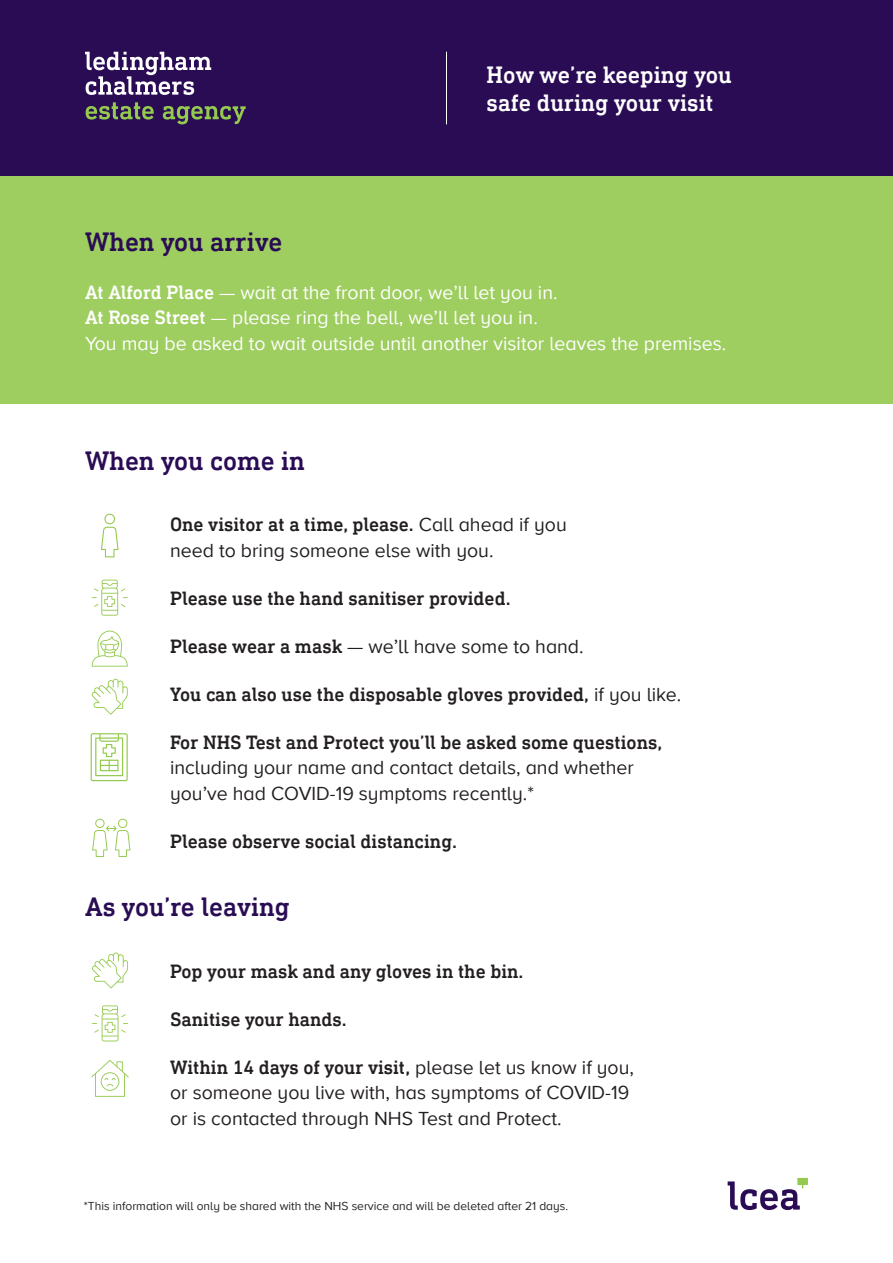
<style>
.page{position:relative;width:893px;height:1263px;background:#fff}
.page>*{position:absolute;margin:0;border:0;box-sizing:border-box;transform-origin:0 0}
.t1{font:500 27px "DIN Next Slab Pro";color:#2a0c54}
.t2{font:500 24px/28.8px "DIN Next Slab Pro";color:#fff}
.t3{font:500 19.5px "DIN Next Slab Pro";color:#231f20}
.t4{font:19.5px/25.5px "Proxima Nova A";color:#231f20}
.t5{font:19.5px/25.5px "Proxima Nova A";color:#fff}
.t6{font:12px "Proxima Nova A";color:#231f20}
.s1{font-family:"DIN Next Slab Pro";font-weight:500}
.s2{font-family:"Proxima Nova A";font-weight:400}
</style>
<div class="page">
<div style="left:0;top:0;width:893px;height:176px;background:#2a0c54"></div>
<svg style="left:728px;top:1178px;width:80px;height:32px"></svg>
<svg style="left:101px;top:514px;width:18px;height:43px"></svg>
<svg style="left:92px;top:580px;width:36px;height:36px"></svg>
<svg style="left:92px;top:631px;width:36px;height:36px"></svg>
<svg style="left:91px;top:679px;width:37px;height:36px"></svg>
<svg style="left:91px;top:733px;width:37px;height:48px"></svg>
<svg style="left:92px;top:1005px;width:36px;height:36px"></svg>
<svg style="left:92px;top:952px;width:36px;height:36px"></svg>
<svg style="left:85px;top:52px;width:126px;height:43px"></svg>
<svg style="left:86px;top:102px;width:68px;height:18px"></svg>
<svg style="left:163px;top:106px;width:83px;height:18px"></svg>
<hr style="left:446px;top:52px;width:1px;height:72px;background:#fff">
<div style="left:0;top:176px;width:893px;height:228px;background:#9ece5f"></div>
<svg style="left:91px;top:1060px;width:38px;height:37px"></svg>
<svg style="left:92px;top:819px;width:38px;height:38px"></svg>
<p class="t2" style="left:487px;top:60px;width:247px">How we’re keeping you safe during your visit</p>
<h1 class="t1" style="left:85px;top:226px;width:199px">When you arrive</h1>
<p class="t5" style="left:85px;top:278px;width:643px"><span class="s1">At Alford Place</span> — wait at the front door, we’ll let you in.<br><span class="s1">At Rose Street</span> — please ring the bell, we’ll let you in.<br>You may be asked to wait outside until another visitor leaves the premises.</p>
<h1 class="t1" style="left:85px;top:445px;width:221px">When you come in</h1>
<p class="t3" style="left:170px;top:513px;width:398px">One visitor at a time, please. <span class="s2">Call ahead if you</span></p>
<p class="t4" style="left:170px;top:536px;width:325px">need to bring someone else with you.</p>
<p class="t3" style="left:170px;top:587px;width:342px">Please use the hand sanitiser provided.</p>
<p class="t4" style="left:170px;top:632px;width:415px"><span class="s1">Please wear a mask</span> — we’ll have some to hand.</p>
<p class="t3" style="left:170px;top:683px;width:513px">You can also use the disposable gloves provided, <span class="s2">if you like.</span></p>
<p class="t3" style="left:170px;top:731px;width:494px">For NHS Test and Protect you’ll be asked some questions,</p>
<p class="t4" style="left:170px;top:754px;width:465px">including your name and contact details, and whether you’ve had COVID-19 symptoms recently.*</p>
<p class="t3" style="left:170px;top:830px;width:289px">Please observe social distancing.</p>
<h1 class="t1" style="left:85px;top:891px;width:206px">As you’re leaving</h1>
<p class="t3" style="left:170px;top:960px;width:355px">Pop your mask and any gloves in the bin.</p>
<p class="t3" style="left:170px;top:1008px;width:178px">Sanitise your hands.</p>
<p class="t3" style="left:170px;top:1056px;width:465px">Within 14 days of your visit, <span class="s2">please let us know if you,</span></p>
<p class="t4" style="left:170px;top:1079px;width:461px">or someone you live with, has symptoms of COVID-19 or is contacted through NHS Test and Protect.</p>
<p class="t6" style="left:84px;top:1197px;width:486px">*This information will only be shared with the NHS service and will be deleted after 21 days.</p>
</div>
